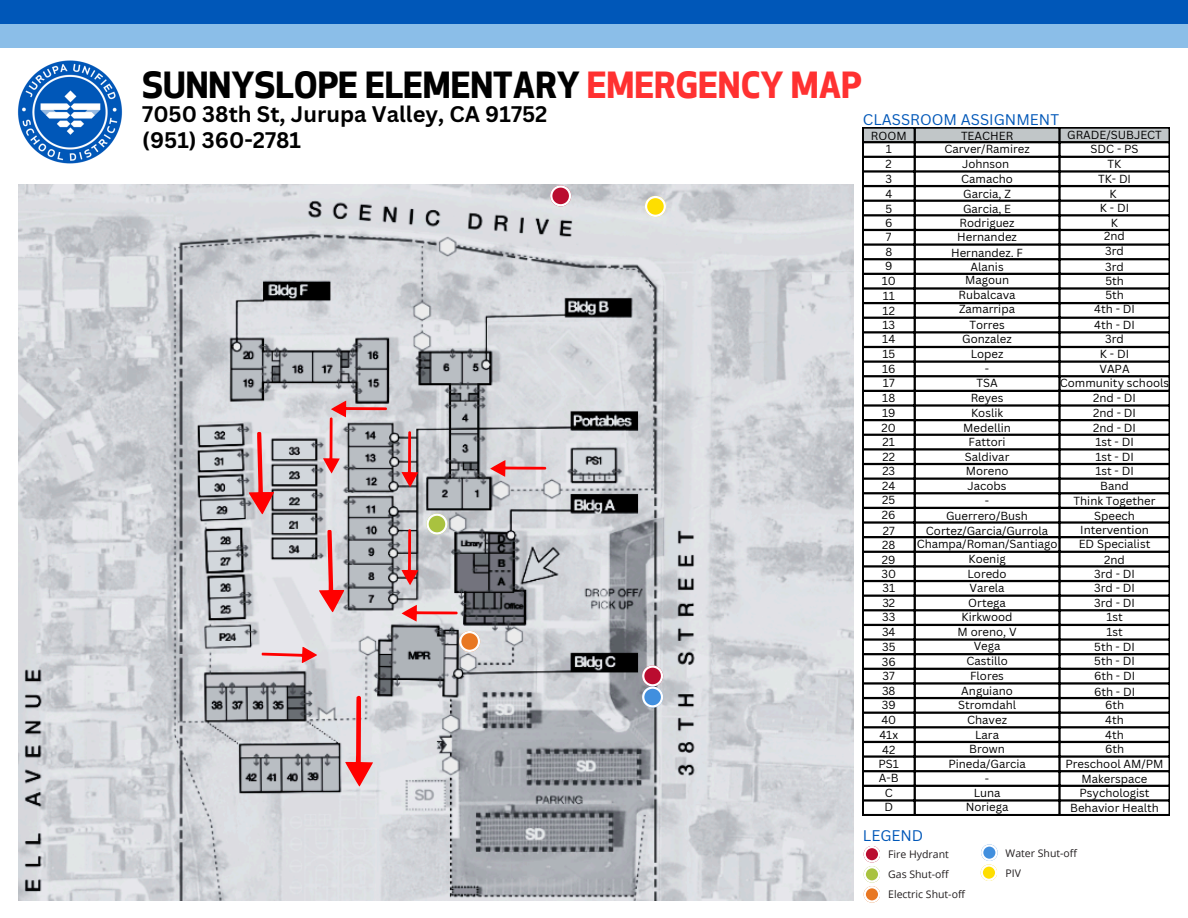
<style>
.page{position:relative;width:1188px;height:918px;background:#fff}
.page>*{position:absolute;margin:0;border:0;box-sizing:border-box;transform-origin:0 0}
.t1{font:700 35.25px "Apex New";color:#000}
.t2{font:700 21.9px "Canva Sans";color:#000}
.t3{font:15px "Canva Sans";color:#0057b8}
.t4{font:11.4px "Canva Sans";color:#000}
.t5{font:10.5px "Open Sans";color:#231f20}
.s1{color:#ff3131}
</style>
<div class="page">
<img style="left:19px;top:185px;width:834px;height:715px">
<div style="left:0;top:0;width:1188px;height:24px;background:#0057b8"></div>
<div style="left:0;top:24px;width:1188px;height:23px;background:#8bbee8"></div>
<img style="left:18px;top:60px;width:104px;height:104px">
<svg style="left:550px;top:185px;width:21px;height:21px"></svg>
<svg style="left:645px;top:196px;width:21px;height:21px"></svg>
<svg style="left:642px;top:665px;width:21px;height:43px"></svg>
<svg style="left:459px;top:631px;width:21px;height:21px"></svg>
<svg style="left:426px;top:514px;width:22px;height:21px"></svg>
<svg style="left:864px;top:846px;width:16px;height:57px"></svg>
<svg style="left:863px;top:128px;width:307px;height:687px"></svg>
<svg style="left:981px;top:844px;width:17px;height:37px"></svg>
<svg style="left:247px;top:431px;width:28px;height:84px"></svg>
<svg style="left:317px;top:529px;width:28px;height:84px"></svg>
<svg style="left:261px;top:645px;width:57px;height:19px"></svg>
<svg style="left:345px;top:696px;width:28px;height:91px"></svg>
<svg style="left:323px;top:401px;width:64px;height:73px"></svg>
<svg style="left:401px;top:529px;width:17px;height:56px"></svg>
<svg style="left:401px;top:605px;width:57px;height:17px"></svg>
<svg style="left:401px;top:431px;width:17px;height:56px"></svg>
<svg style="left:490px;top:460px;width:56px;height:17px"></svg>
<h1 class="t1" style="left:142px;top:72px;width:721px">SUNNYSLOPE ELEMENTARY <span class="s1">EMERGENCY MAP</span></h1>
<h2 class="t2" style="left:142px;top:98px;width:407px">7050 38th St, Jurupa Valley, CA 91752</h2>
<h3 class="t2" style="left:142px;top:125px;width:160px">(951) 360-2781</h3>
<h4 class="t4" style="left:871px;top:127px;width:37px">ROOM</h4>
<h4 class="t4" style="left:961px;top:127px;width:54px">TEACHER</h4>
<h4 class="t4" style="left:1067px;top:127px;width:96px">GRADE/SUBJECT</h4>
<p class="t3" style="left:863px;top:109px;width:198px">CLASSROOM ASSIGNMENT</p>
<h2 class="t4" style="left:886px;top:141px;width:8px">1</h2>
<p class="t4" style="left:944px;top:141px;width:87px">Carver/Ramirez</p>
<p class="t4" style="left:1091px;top:141px;width:49px">SDC - PS</p>
<h4 class="t4" style="left:886px;top:156px;width:8px">2</h4>
<p class="t4" style="left:962px;top:155px;width:49px">Johnson</p>
<p class="t4" style="left:1108px;top:155px;width:15px">TK</p>
<h4 class="t4" style="left:885px;top:171px;width:8px">3</h4>
<p class="t4" style="left:961px;top:170px;width:53px">Camacho</p>
<h4 class="t4" style="left:1098px;top:170px;width:35px">TK- DI</h4>
<p class="t4" style="left:885px;top:186px;width:8px">4</p>
<p class="t4" style="left:963px;top:185px;width:49px">Garcia, Z</p>
<p class="t4" style="left:1110px;top:185px;width:9px">K</p>
<p class="t4" style="left:885px;top:201px;width:8px">5</p>
<h4 class="t4" style="left:963px;top:201px;width:50px">Garcia, E</h4>
<p class="t4" style="left:1100px;top:200px;width:31px">K - DI</p>
<p class="t4" style="left:885px;top:215px;width:9px">6</p>
<p class="t4" style="left:960px;top:215px;width:56px">Rodriguez</p>
<p class="t4" style="left:1111px;top:215px;width:9px">K</p>
<p class="t4" style="left:886px;top:229px;width:7px">7</p>
<p class="t4" style="left:957px;top:229px;width:61px">Hernandez</p>
<p class="t4" style="left:1104px;top:228px;width:22px">2nd</p>
<p class="t4" style="left:885px;top:244px;width:8px">8</p>
<p class="t4" style="left:951px;top:244px;width:73px">Hernandez. F</p>
<p class="t4" style="left:1105px;top:243px;width:20px">3rd</p>
<p class="t4" style="left:885px;top:258px;width:9px">9</p>
<p class="t4" style="left:971px;top:258px;width:35px">Alanis</p>
<p class="t4" style="left:1105px;top:258px;width:20px">3rd</p>
<p class="t4" style="left:882px;top:273px;width:16px">10</p>
<p class="t4" style="left:965px;top:272px;width:46px">Magoun</p>
<p class="t4" style="left:1105px;top:273px;width:20px">5th</p>
<p class="t4" style="left:883px;top:288px;width:14px">11</p>
<p class="t4" style="left:959px;top:287px;width:59px">Rubalcava</p>
<p class="t4" style="left:1105px;top:287px;width:20px">5th</p>
<p class="t4" style="left:883px;top:302px;width:14px">12</p>
<p class="t4" style="left:959px;top:301px;width:57px">Zamarripa</p>
<p class="t4" style="left:1094px;top:301px;width:42px">4th - DI</p>
<p class="t4" style="left:882px;top:316px;width:14px">13</p>
<p class="t4" style="left:969px;top:316px;width:37px">Torres</p>
<p class="t4" style="left:1094px;top:316px;width:42px">4th - DI</p>
<p class="t4" style="left:882px;top:331px;width:14px">14</p>
<p class="t4" style="left:962px;top:331px;width:51px">Gonzalez</p>
<p class="t4" style="left:1105px;top:331px;width:20px">3rd</p>
<p class="t4" style="left:882px;top:346px;width:14px">15</p>
<p class="t4" style="left:971px;top:346px;width:34px">Lopez</p>
<p class="t4" style="left:1100px;top:346px;width:31px">K - DI</p>
<h4 class="t4" style="left:882px;top:360px;width:15px">16</h4>
<p class="t4" style="left:985px;top:360px;width:6px">-</p>
<p class="t4" style="left:1099px;top:360px;width:32px">VAPA</p>
<h4 class="t4" style="left:883px;top:375px;width:13px">17</h4>
<p class="t4" style="left:976px;top:375px;width:23px">TSA</p>
<h4 class="t4" style="left:1060px;top:375px;width:111px">Community schools</h4>
<p class="t4" style="left:882px;top:390px;width:14px">18</p>
<p class="t4" style="left:971px;top:390px;width:34px">Reyes</p>
<p class="t4" style="left:1093px;top:390px;width:44px">2nd - DI</p>
<p class="t4" style="left:882px;top:405px;width:15px">19</p>
<p class="t4" style="left:971px;top:405px;width:34px">Koslik</p>
<p class="t4" style="left:1093px;top:405px;width:44px">2nd - DI</p>
<p class="t4" style="left:882px;top:419px;width:16px">20</p>
<p class="t4" style="left:963px;top:419px;width:49px">Medellin</p>
<p class="t4" style="left:1093px;top:419px;width:44px">2nd - DI</p>
<p class="t4" style="left:883px;top:434px;width:14px">21</p>
<p class="t4" style="left:969px;top:434px;width:39px">Fattori</p>
<p class="t4" style="left:1095px;top:434px;width:40px">1st - DI</p>
<p class="t4" style="left:883px;top:449px;width:14px">22</p>
<p class="t4" style="left:965px;top:449px;width:46px">Saldivar</p>
<p class="t4" style="left:1095px;top:449px;width:40px">1st - DI</p>
<p class="t4" style="left:882px;top:463px;width:14px">23</p>
<p class="t4" style="left:966px;top:463px;width:44px">Moreno</p>
<p class="t4" style="left:1095px;top:463px;width:40px">1st - DI</p>
<p class="t4" style="left:882px;top:478px;width:15px">24</p>
<p class="t4" style="left:968px;top:478px;width:41px">Jacobs</p>
<p class="t4" style="left:1100px;top:478px;width:30px">Band</p>
<p class="t4" style="left:882px;top:492px;width:14px">25</p>
<p class="t4" style="left:985px;top:493px;width:6px">-</p>
<p class="t4" style="left:1074px;top:493px;width:83px">Think Together</p>
<p class="t4" style="left:882px;top:507px;width:15px">26</p>
<p class="t4" style="left:946px;top:508px;width:83px">Guerrero/Bush</p>
<p class="t4" style="left:1094px;top:508px;width:42px">Speech</p>
<p class="t4" style="left:883px;top:522px;width:13px">27</p>
<p class="t4" style="left:926px;top:522px;width:124px">Cortez/Garcia/Gurrola</p>
<p class="t4" style="left:1080px;top:521px;width:70px">Intervention</p>
<p class="t4" style="left:882px;top:536px;width:15px">28</p>
<p class="t4" style="left:917px;top:536px;width:142px">Champa/Roman/Santiago</p>
<p class="t4" style="left:1079px;top:536px;width:73px">ED Specialist</p>
<p class="t4" style="left:882px;top:552px;width:15px">29</p>
<p class="t4" style="left:969px;top:551px;width:39px">Koenig</p>
<p class="t4" style="left:1104px;top:552px;width:22px">2nd</p>
<p class="t4" style="left:881px;top:566px;width:16px">30</p>
<p class="t4" style="left:968px;top:565px;width:41px">Loredo</p>
<p class="t4" style="left:1094px;top:565px;width:42px">3rd - DI</p>
<p class="t4" style="left:882px;top:580px;width:14px">31</p>
<p class="t4" style="left:970px;top:580px;width:36px">Varela</p>
<p class="t4" style="left:1094px;top:580px;width:42px">3rd - DI</p>
<p class="t4" style="left:882px;top:595px;width:14px">32</p>
<p class="t4" style="left:968px;top:595px;width:39px">Ortega</p>
<p class="t4" style="left:1094px;top:595px;width:42px">3rd - DI</p>
<p class="t4" style="left:882px;top:609px;width:15px">33</p>
<p class="t4" style="left:962px;top:609px;width:53px">Kirkwood</p>
<p class="t4" style="left:1106px;top:609px;width:18px">1st</p>
<p class="t4" style="left:882px;top:624px;width:15px">34</p>
<p class="t4" style="left:958px;top:624px;width:61px">M oreno, V</p>
<p class="t4" style="left:1106px;top:624px;width:18px">1st</p>
<p class="t4" style="left:882px;top:638px;width:15px">35</p>
<p class="t4" style="left:974px;top:638px;width:28px">Vega</p>
<p class="t4" style="left:1094px;top:638px;width:42px">5th - DI</p>
<p class="t4" style="left:882px;top:653px;width:15px">36</p>
<p class="t4" style="left:966px;top:653px;width:43px">Castillo</p>
<p class="t4" style="left:1094px;top:653px;width:42px">5th - DI</p>
<p class="t4" style="left:883px;top:668px;width:14px">37</p>
<p class="t4" style="left:970px;top:668px;width:35px">Flores</p>
<p class="t4" style="left:1094px;top:668px;width:43px">6th - DI</p>
<p class="t4" style="left:882px;top:682px;width:15px">38</p>
<p class="t4" style="left:961px;top:683px;width:53px">Anguiano</p>
<p class="t4" style="left:1094px;top:684px;width:43px">6th - DI</p>
<p class="t4" style="left:882px;top:697px;width:15px">39</p>
<p class="t4" style="left:958px;top:697px;width:60px">Stromdahl</p>
<p class="t4" style="left:1105px;top:697px;width:21px">6th</p>
<p class="t4" style="left:881px;top:712px;width:16px">40</p>
<p class="t4" style="left:967px;top:711px;width:41px">Chavez</p>
<p class="t4" style="left:1105px;top:712px;width:20px">4th</p>
<p class="t4" style="left:879px;top:727px;width:20px">41x</p>
<p class="t4" style="left:975px;top:727px;width:25px">Lara</p>
<p class="t4" style="left:1105px;top:727px;width:20px">4th</p>
<p class="t4" style="left:882px;top:742px;width:15px">42</p>
<p class="t4" style="left:969px;top:741px;width:37px">Brown</p>
<p class="t4" style="left:1105px;top:741px;width:21px">6th</p>
<p class="t4" style="left:879px;top:756px;width:22px">PS1</p>
<h4 class="t4" style="left:948px;top:756px;width:79px">Pineda/Garcia</h4>
<p class="t4" style="left:1065px;top:756px;width:100px">Preschool AM/PM</p>
<p class="t4" style="left:879px;top:770px;width:21px">A-B</p>
<h4 class="t4" style="left:985px;top:770px;width:6px">-</h4>
<p class="t4" style="left:1082px;top:770px;width:67px">Makerspace</p>
<p class="t4" style="left:885px;top:785px;width:9px">C</p>
<p class="t4" style="left:974px;top:785px;width:28px">Luna</p>
<p class="t4" style="left:1079px;top:785px;width:72px">Psychologist</p>
<p class="t4" style="left:884px;top:799px;width:10px">D</p>
<p class="t4" style="left:966px;top:799px;width:44px">Noriega</p>
<p class="t4" style="left:1070px;top:800px;width:90px">Behavior Health</p>
<h3 class="t3" style="left:863px;top:825px;width:62px">LEGEND</h3>
<p class="t5" style="left:888px;top:847px;width:62px">Fire Hydrant</p>
<p class="t5" style="left:888px;top:867px;width:62px">Gas Shut-off</p>
<h4 class="t5" style="left:888px;top:887px;width:78px">Electric Shut-off</h4>
<p class="t5" style="left:1006px;top:845px;width:73px">Water Shut-off</p>
<p class="t5" style="left:1006px;top:865px;width:17px">PIV</p>
</div>
